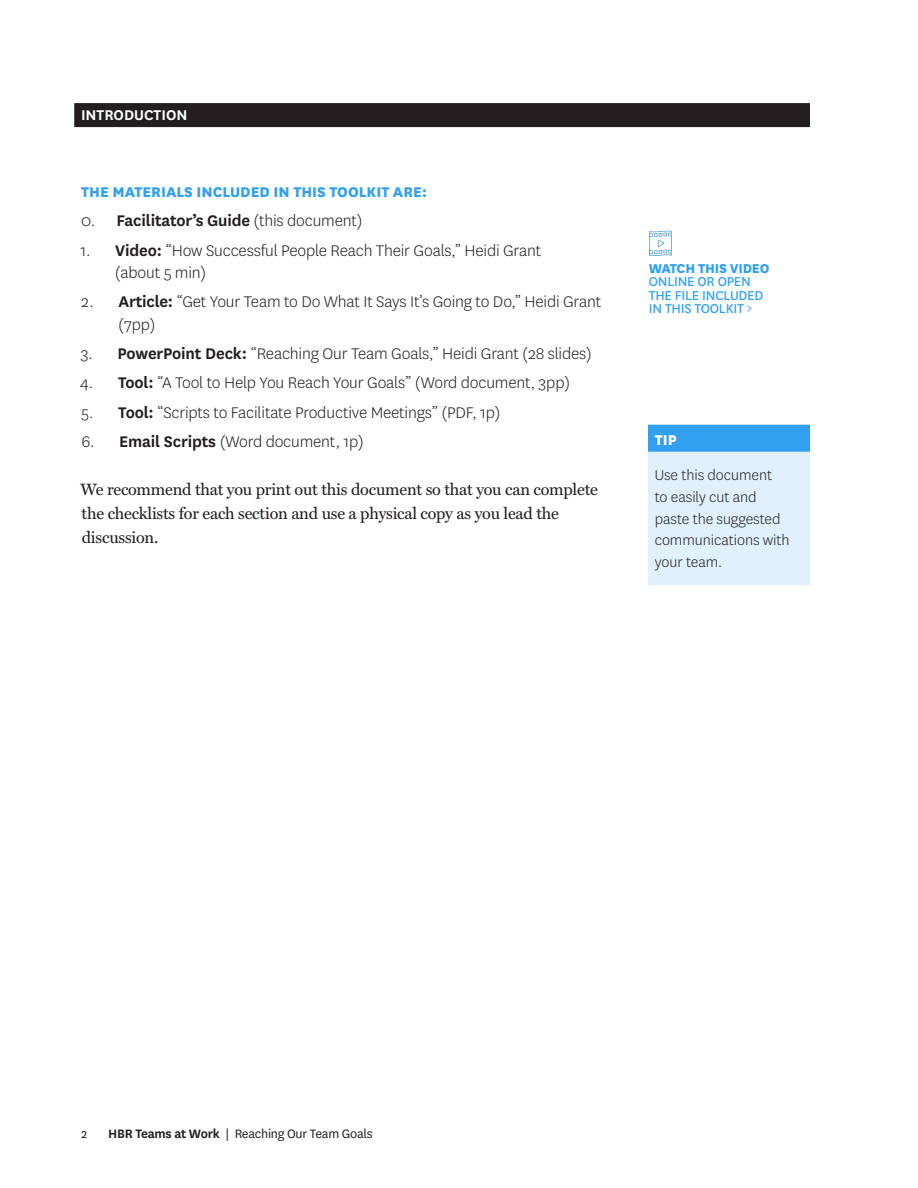
<style>
.page{position:relative;width:918px;height:1188px;background:#fff}
.page>*{position:absolute;margin:0;border:0;box-sizing:border-box;transform-origin:0 0}
.National_12_15_numbe{font:300 18px/22.5px "National HBR";letter-spacing:-.01em;color:#231f20}
.National_12_15_numbe-2{font:600 18px "National HBR";letter-spacing:-.01em;color:#231f20}
.body{font:16.5px/24px "Miller Text";letter-spacing:-.015em;color:#231f20}
.tip_text{font:300 16.5px/21.8px "National HBR";letter-spacing:-.005em;color:#231f20}
.b_head_blue{font:800 16.5px "National HBR";color:#339ff0}
.page_head_black_bar{font:600 16.5px "National HBR";color:#fff}
.Tip_head{font:800 16.5px "National HBR";color:#fff}
.example_body{font:15px/13.5px "National HBR";letter-spacing:-.015em;color:#339ff0}
.t1{font:14.25px "National HBR";letter-spacing:-.02em;color:#231f20}
.s1{font-weight:300}
.s2{font-weight:600}
.s3{font-weight:800}
</style>
<div class="page">
<div style="left:74px;top:103px;width:736px;height:24px;background:#231f20"></div>
<div style="left:648px;top:425px;width:162px;height:160px;background:#e0f1fd"></div>
<div style="left:648px;top:425px;width:162px;height:27px;background:#339ff0"></div>
<svg style="left:649px;top:231px;width:23px;height:25px"></svg>
<p class="page_head_black_bar" style="left:81px;top:104px;width:108px">INTRODUCTION</p>
<p class="b_head_blue" style="left:81px;top:180px;width:347px">THE MATERIALS INCLUDED IN THIS TOOLKIT ARE:</p>
<p class="National_12_15_numbe-2" style="left:81px;top:208px;width:283px"><span class="s1">0.</span> Facilitator’s Guide <span class="s1">(this document)</span></p>
<p class="National_12_15_numbe" style="left:115px;top:238px;width:428px;text-indent:-34px">1. <span class="s2">Video:</span> “How Successful People Reach Their Goals,” Heidi Grant (about 5 min)</p>
<p class="National_12_15_numbe" style="left:118px;top:290px;width:485px;text-indent:-37px">2. <span class="s2">Article:</span> “Get Your Team to Do What It Says It’s Going to Do,” Heidi Grant (7pp)</p>
<p class="National_12_15_numbe" style="left:81px;top:342px;width:513px">3. <span class="s2">PowerPoint Deck:</span> “Reaching Our Team Goals,” Heidi Grant (28 slides)</p>
<p class="National_12_15_numbe" style="left:80px;top:371px;width:492px">4. <span class="s2">Tool:</span> “A Tool to Help You Reach Your Goals” (Word document, 3pp)</p>
<p class="National_12_15_numbe" style="left:81px;top:400px;width:421px">5. <span class="s2">Tool:</span> “Scripts to Facilitate Productive Meetings” (PDF, 1p)</p>
<p class="National_12_15_numbe" style="left:82px;top:429px;width:284px">6. <span class="s2">Email Scripts</span> (Word document, 1p)</p>
<p class="body" style="left:81px;top:478px;width:519px">We recommend that you print out this document so that you can complete the checklists for each section and use a physical copy as you lead the discussion.</p>
<p class="example_body" style="left:649px;top:260px;width:122px"><span class="s3">WATCH THIS VIDEO<br></span>ONLINE OR OPEN<br>THE FILE INCLUDED<br>IN THIS TOOLKIT &gt;</p>
<p class="Tip_head" style="left:655px;top:428px;width:23px">TIP</p>
<p class="tip_text" style="left:655px;top:464px;width:136px">Use this document<br>to easily cut and paste the suggested communications with your team.</p>
<p class="t1" style="left:81px;top:1125px;width:8px">2</p>
<p class="t1" style="left:108px;top:1125px;width:266px"><span class="s2">HBR Teams at Work</span> | Reaching Our Team Goals</p>
</div>
